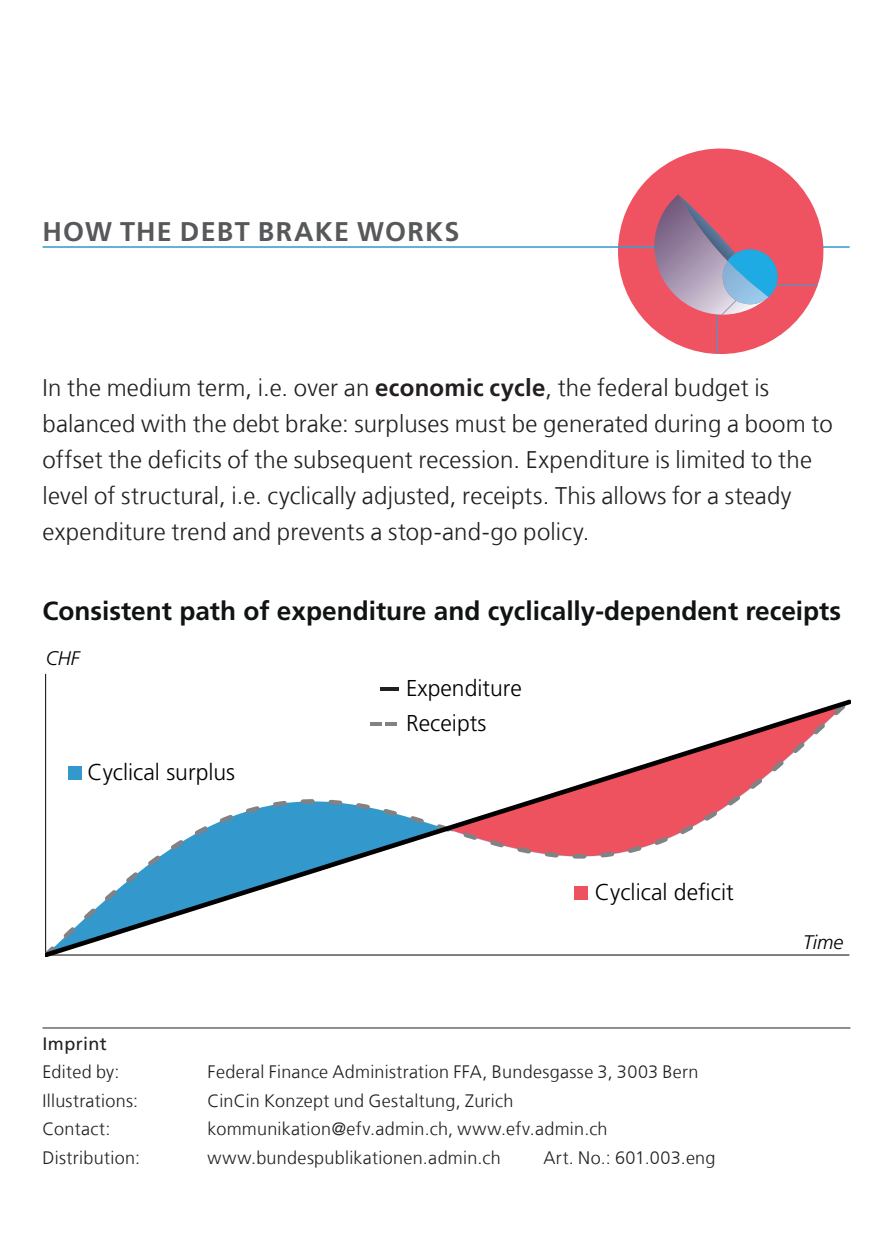
<style>
.page{position:relative;width:893px;height:1259px;background:#fff}
.page>*{position:absolute;margin:0;border:0;box-sizing:border-box;transform-origin:0 0}
.Tab_blau_Titel{font:700 27px "Frutiger LT Com";letter-spacing:.045em;color:#57585a}
.t1{font:700 26.1px "Frutiger LT Com";color:#0f1313}
.GT{font:300 24px/36px "Frutiger LT Com";letter-spacing:.005em;color:#231f20}
.t2{font:300 22.8px "Frutiger LT Com";color:#000001}
.t3{font:italic 300 19.8px "Frutiger LT Com";color:#000001}
.Impressum{font:300 18px "Frutiger LT Com";letter-spacing:.015em;color:#231f20}
.Impressum_Titel{font:18px "Frutiger LT Com";letter-spacing:.02em;color:#231f20}
.s1{font-weight:700}
</style>
<div class="page">
<hr style="left:43px;top:246px;width:807px;height:2px;background:#2f99cd">
<hr style="left:45px;top:674px;width:1px;height:281px;background:#000001">
<svg style="left:46px;top:696px;width:804px;height:260px"></svg>
<svg style="left:370px;top:722px;width:27px;height:3px"></svg>
<hr style="left:380px;top:687px;width:19px;height:4px;background:#231f20">
<div style="left:574px;top:886px;width:14px;height:13px;background:#ef525f"></div>
<div style="left:68px;top:766px;width:14px;height:14px;background:#3398cc"></div>
<svg style="left:603px;top:148px;width:235px;height:206px;fill:#ef5260"></svg>
<hr style="left:717px;top:312px;width:1px;height:42px;background:#1eaae2">
<hr style="left:618px;top:246px;width:38px;height:1px;background:#1eaae2">
<hr style="left:769px;top:285px;width:49px;height:1px;background:#1eaae2">
<svg style="left:654px;top:194px;width:124px;height:121px;background:#b27c95"></svg>
<hr style="left:43px;top:1027px;width:807px;height:1px;background:#231f20">
<p class="Tab_blau_Titel" style="left:43px;top:216px;width:418px">HOW THE DEBT BRAKE WORKS</p>
<p class="GT" style="left:43px;top:370px;width:792px">In the medium term, i.e. over an <span class="s1">economic cycle</span>, the federal budget is balanced with the debt brake: surpluses must be generated during a boom to offset the deficits of the subsequent recession. Expenditure is limited to the level of structural, i.e. cyclically adjusted, receipts. This allows for a steady expenditure trend and prevents a stop-and-go policy.</p>
<p class="t1" style="left:43px;top:596px;width:800px">Consistent path of expenditure and cyclically-dependent receipts</p>
<p class="t3" style="left:46px;top:646px;width:35px">CHF</p>
<p class="t2" style="left:87px;top:759px;width:149px">Cyclical surplus</p>
<p class="t2" style="left:406px;top:675px;width:117px">Expenditure</p>
<p class="t2" style="left:406px;top:710px;width:82px">Receipts</p>
<p class="t2" style="left:595px;top:878px;width:140px">Cyclical deficit</p>
<p class="Impressum_Titel" style="left:43px;top:1032px;width:66px">Imprint</p>
<p class="Impressum" style="left:43px;top:1061px;width:79px">Edited by:</p>
<p class="Impressum" style="left:208px;top:1061px;width:493px">Federal Finance Administration FFA, Bundesgasse 3, 3003 Bern</p>
<p class="Impressum" style="left:43px;top:1090px;width:97px">Illustrations:</p>
<p class="Impressum" style="left:208px;top:1090px;width:307px">CinCin Konzept und Gestaltung, Zurich</p>
<p class="Impressum" style="left:43px;top:1118px;width:70px">Contact:</p>
<p class="Impressum" style="left:208px;top:1118px;width:402px">kommunikation@efv.admin.ch, www.efv.admin.ch</p>
<p class="Impressum" style="left:43px;top:1147px;width:99px">Distribution:</p>
<p class="Impressum" style="left:208px;top:1147px;width:295px">www.bundespublikationen.admin.ch</p>
<p class="Impressum" style="left:543px;top:1147px;width:174px">Art. No.: 601.003.eng</p>
<p class="t3" style="left:803px;top:930px;width:42px">Time</p>
</div>
